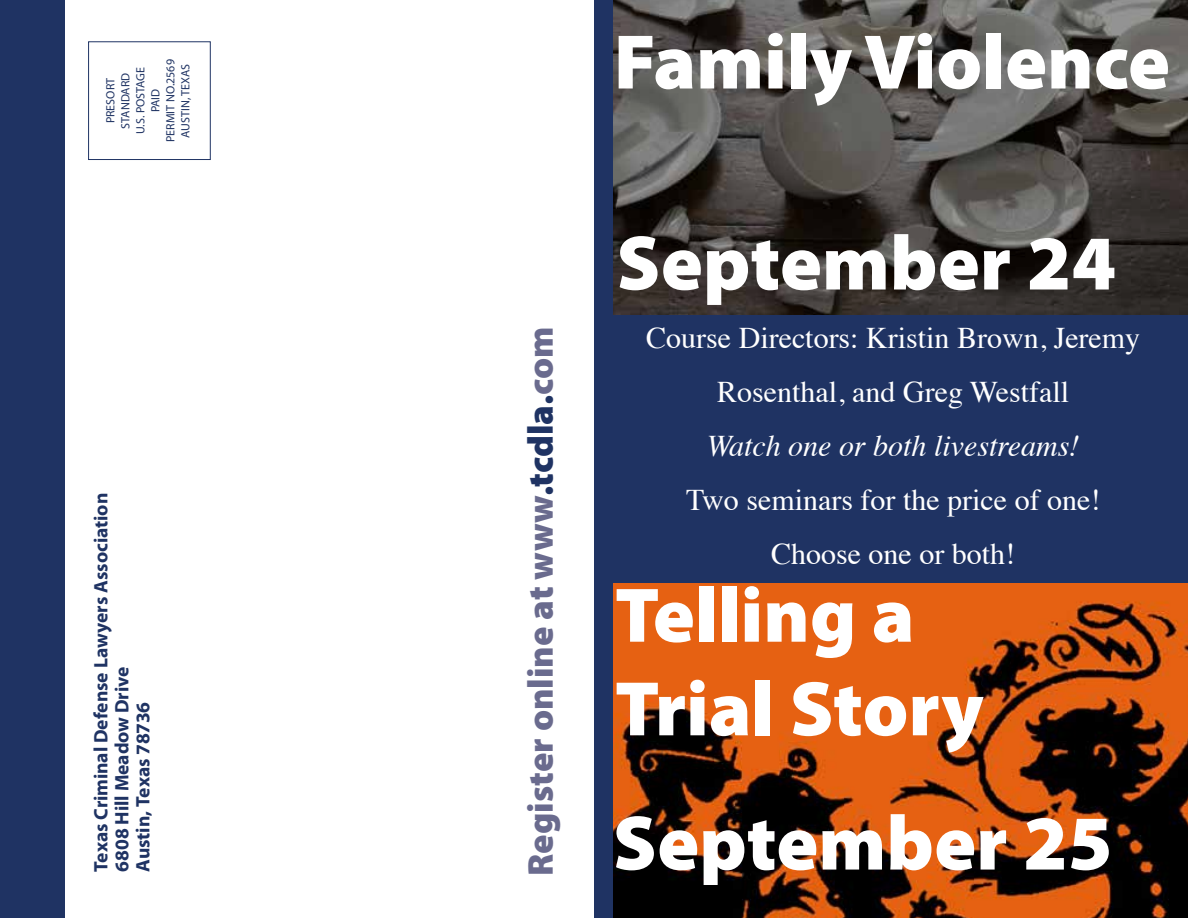
<style>
.page{position:relative;width:1188px;height:918px;background:#fff}
.page>*{position:absolute;margin:0;border:0;box-sizing:border-box;transform-origin:0 0}
.t1{font:900 78px/93.6px "Myriad Pro";color:#fff}
.t2{font:900 36px "Myriad Pro";color:#6a6b8e}
.t3{font:30px/54px "Times";color:#fff;text-align:center}
.t4{font:italic 30px "Times";color:#fff}
.t5{font:700 19.5px/21px "Myriad Pro";letter-spacing:-.005em;color:#1f3363}
.t6{font:12px/15px "Myriad Pro";color:#1f3363;text-align:center}
.s1{color:#1f3363}
</style>
<div class="page">
<div style="left:594px;top:0;width:594px;height:918px;background:#1f3363"></div>
<div style="left:0;top:0;width:64px;height:918px;background:#1f3363"></div>
<div style="left:88px;top:41px;width:123px;height:119px;border:1px solid #1f3363"></div>
<img style="left:614px;top:0;width:574px;height:314px">
<img style="left:614px;top:583px;width:574px;height:335px">
<p class="t6" style="left:103px;top:142px;width:84px;rotate:-90deg">PRESORT<br>STANDARD<br>U.S. POSTAGE<br>PAID<br>PERMIT NO.2569<br>AUSTIN, TEXAS</p>
<p class="t5" style="left:90px;top:872px;width:380px;rotate:-90deg">Texas Criminal Defense Lawyers Association<br>6808 Hill Meadow Drive<br>Austin, Texas 78736</p>
<p class="t2" style="left:517px;top:876px;width:551px;rotate:-90deg">Register online at www<span class="s1">.tcdla.</span>com</p>
<h1 class="t1" style="left:614px;top:12px;width:558px">Family Violence</h1>
<h1 class="t1" style="left:617px;top:213px;width:501px">September 24</h1>
<p class="t3" style="left:646px;top:308px;width:496px">Course Directors: Kristin Brown, Jeremy<br>Rosenthal, and Greg Westfall</p>
<p class="t4" style="left:707px;top:420px;width:374px">Watch one or both livestreams!</p>
<p class="t3" style="left:686px;top:470px;width:416px">Two seminars for the price of one!<br>Choose one or both!</p>
<h1 class="t1" style="left:615px;top:566px;width:370px">Telling a<br>Trial Story</h1>
<h1 class="t1" style="left:613px;top:793px;width:501px">September 25</h1>
</div>
